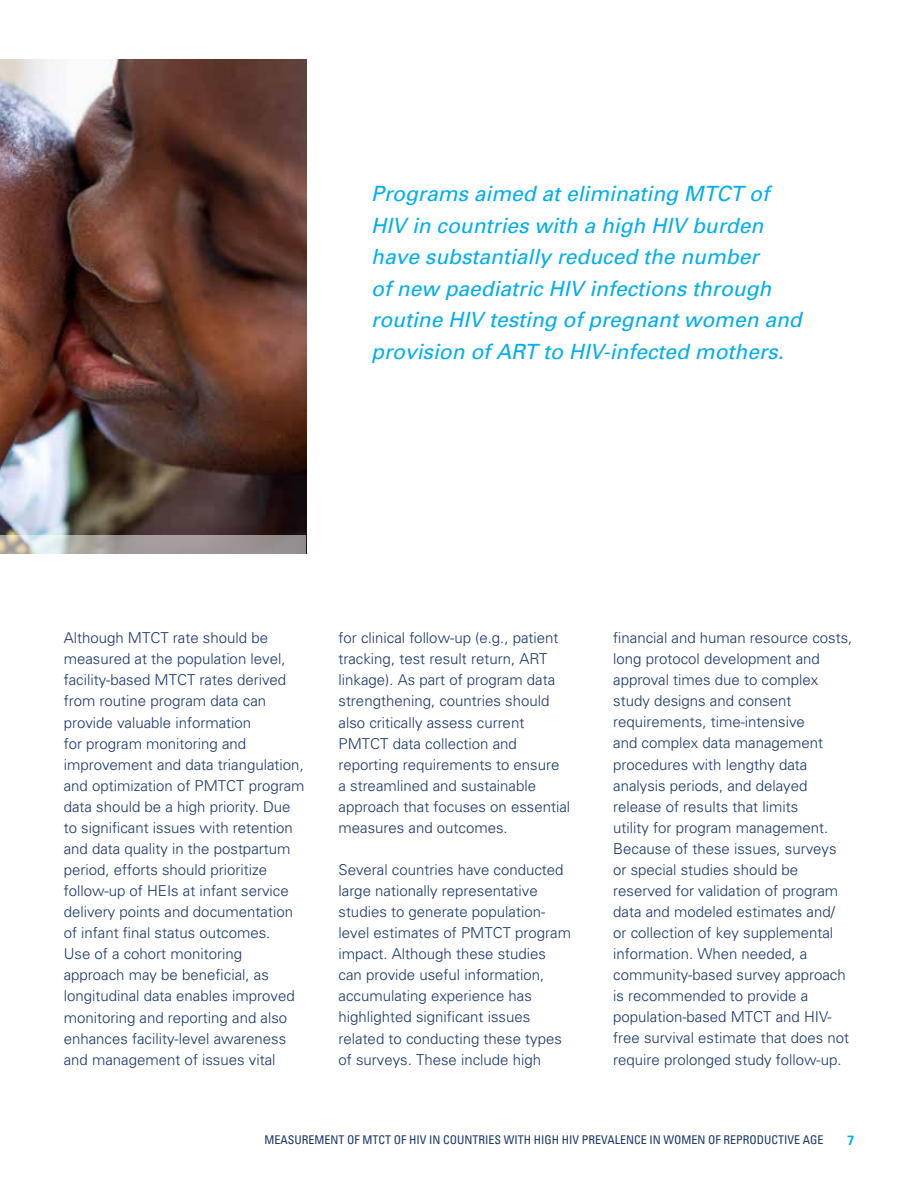
<style>
.page{position:relative;width:918px;height:1188px;background:#fff}
.page>*{position:absolute;margin:0;border:0;box-sizing:border-box;transform-origin:0 0}
.t1{font:italic 21px/31.5px "Univers";color:#00aeef}
.t2{font:300 15px/21.1px "Univers";color:#1b3668}
.t3{font:700 13.5px "Univers";color:#00aeef}
.t4{font:condensed 12px "Univers";color:#1b3668}
</style>
<div class="page">
<img style="left:0;top:59px;width:306px;height:476px">
<svg style="left:0;top:535px;width:306px;height:19px;background:#aba6a4"></svg>
<p class="t1" style="left:371px;top:178px;width:432px">Programs aimed at eliminating MTCT of HIV in countries with a high HIV burden have substantially reduced the number<br>of new paediatric HIV infections through routine HIV testing of pregnant women and provision of ART to HIV-infected mothers.</p>
<p class="t2" style="left:64px;top:627px;width:242px">Although MTCT rate should be measured at the population level, facility-based MTCT rates derived from routine program data can provide valuable information<br>for program monitoring and improvement and data triangulation, and optimization of PMTCT program data should be a high priority. Due to significant issues with retention and data quality in the postpartum period, efforts should prioritize follow-up of HEIs at infant service delivery points and documentation of infant final status outcomes.<br>Use of a cohort monitoring approach may be beneficial, as longitudinal data enables improved monitoring and reporting and also enhances facility-level awareness and management of issues vital</p>
<p class="t2" style="left:339px;top:627px;width:233px">for clinical follow-up (e.g., patient tracking, test result return, ART linkage). As part of program data strengthening, countries should also critically assess current<br>PMTCT data collection and reporting requirements to ensure a streamlined and sustainable approach that focuses on essential measures and outcomes.</p>
<p class="t2" style="left:339px;top:858px;width:234px">Several countries have conducted large nationally representative studies to generate population&shy;level estimates of PMTCT program impact. Although these studies can provide useful information, accumulating experience has highlighted significant issues related to conducting these types of surveys. These include high</p>
<p class="t2" style="left:613px;top:627px;width:241px">financial and human resource costs, long protocol development and approval times due to complex study designs and consent requirements, time-intensive<br>and complex data management procedures with lengthy data analysis periods, and delayed release of results that limits<br>utility for program management.<br>Because of these issues, surveys or special studies should be reserved for validation of program data and modeled estimates and/<br>or collection of key supplemental information. When needed, a community-based survey approach is recommended to provide a population-based MTCT and HIV&shy;free survival estimate that does not require prolonged study follow-up.</p>
<p class="t4" style="left:265px;top:1132px;width:560px">MEASUREMENT OF MTCT OF HIV IN COUNTRIES WITH HIGH HIV PREVALENCE IN WOMEN OF REPRODUCTIVE AGE</p>
<p class="t3" style="left:847px;top:1131px;width:9px">7</p>
</div>
